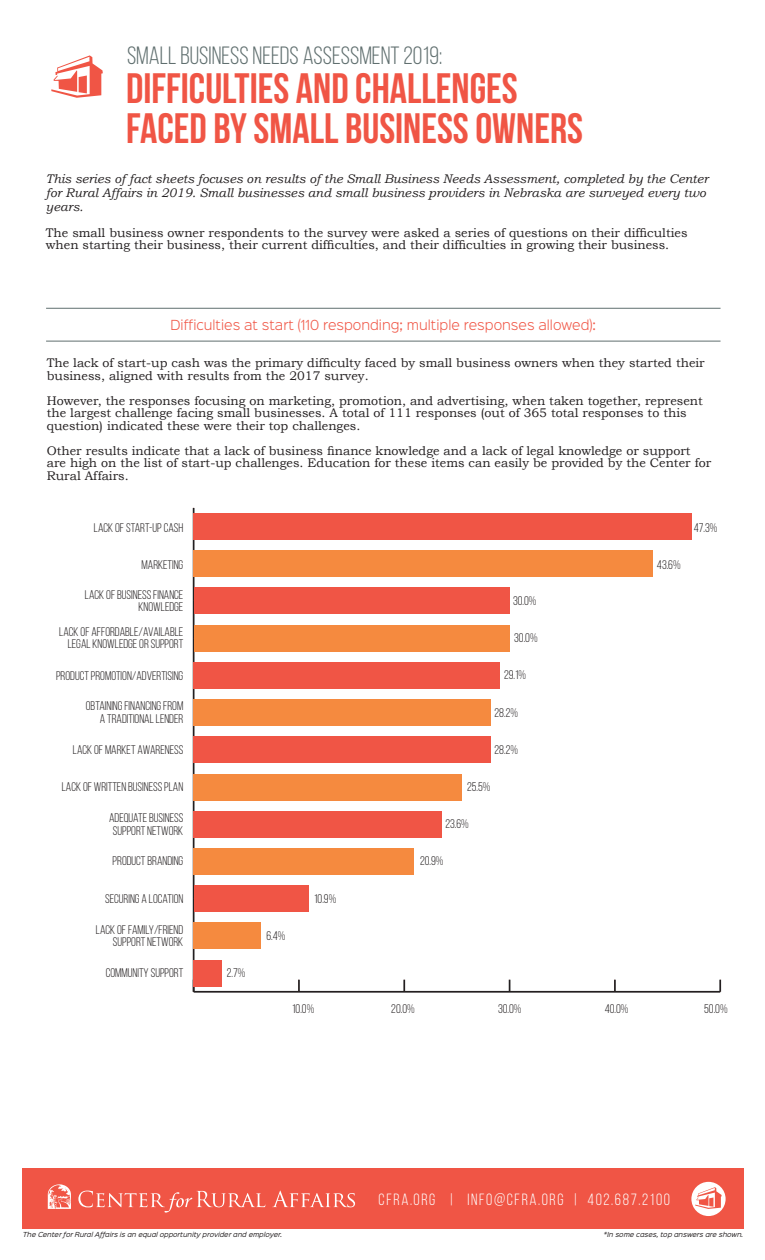
<style>
.page{position:relative;width:765px;height:1260px;background:#fff}
.page>*{position:absolute;margin:0;border:0;box-sizing:border-box;transform-origin:0 0}
.t1{font:700 42.5px/40px "Bebas Neue";color:#f05545}
.t2{font:25px "Bebas Neue";color:#606f6f}
.t3{font:16.25px "Bebas Neue";letter-spacing:.1em;color:#fff}
.t4{font:12.5px/12.5px "Bookman Old Style";color:#231f20}
.t5{font:12.5px/12.5px "Bebas Neue";color:#231f20;text-align:right}
.t6{font:italic 12.5px/13.8px "Bookman Old Style";color:#231f20}
.t7{font:300 12.5px "Sinkin Sans 300";color:#f05545}
.t8{font:italic 6.25px "Sinkin Sans 400";color:#231f20}
</style>
<div class="page">
<div style="left:22px;top:1169px;width:721px;height:60px;background:#f05545"></div>
<svg style="left:78px;top:1191px;width:187px;height:22px"></svg>
<svg style="left:272px;top:1191px;width:83px;height:16px"></svg>
<svg style="left:48px;top:1184px;width:23px;height:25px"></svg>
<div style="left:691px;top:1182px;width:35px;height:34px;background:#fff;border-radius:50%"></div>
<svg style="left:695px;top:1187px;width:27px;height:22px"></svg>
<svg style="left:51px;top:55px;width:52px;height:43px"></svg>
<hr style="left:46px;top:341px;width:675px;height:1px;background:#606f6f">
<hr style="left:46px;top:308px;width:675px;height:1px;background:#606f6f">
<hr style="left:194px;top:991px;width:526px;height:2px;background:#231f20">
<svg style="left:298px;top:980px;width:2px;height:11px"></svg>
<svg style="left:403px;top:980px;width:2px;height:11px"></svg>
<svg style="left:614px;top:980px;width:2px;height:11px"></svg>
<svg style="left:719px;top:980px;width:2px;height:12px"></svg>
<hr style="left:193px;top:508px;width:1px;height:484px;background:#231f20">
<div style="left:194px;top:513px;width:498px;height:27px;background:#f05545"></div>
<div style="left:194px;top:550px;width:459px;height:27px;background:#f58a3f"></div>
<div style="left:194px;top:588px;width:316px;height:26px;background:#f05545"></div>
<div style="left:194px;top:625px;width:316px;height:27px;background:#f58a3f"></div>
<div style="left:194px;top:662px;width:306px;height:27px;background:#f05545"></div>
<div style="left:194px;top:699px;width:297px;height:27px;background:#f58a3f"></div>
<div style="left:194px;top:736px;width:297px;height:27px;background:#f05545"></div>
<div style="left:194px;top:774px;width:268px;height:26px;background:#f58a3f"></div>
<div style="left:194px;top:811px;width:248px;height:27px;background:#f05545"></div>
<div style="left:194px;top:848px;width:220px;height:27px;background:#f58a3f"></div>
<div style="left:194px;top:885px;width:114px;height:27px;background:#f05545"></div>
<div style="left:194px;top:923px;width:67px;height:26px;background:#f58a3f"></div>
<div style="left:194px;top:960px;width:28px;height:27px;background:#f05545"></div>
<p class="t2" style="left:127px;top:42px;width:317px">SMALL BUSINESS NEEDS ASSESSMENT 2019:</p>
<p class="t1" style="left:126px;top:68px;width:458px">DIFFICULTIES AND CHALLENGES<br>FACED BY SMALL BUSINESS OWNERS</p>
<p class="t6" style="left:46px;top:172px;width:664px">This series of fact sheets focuses on results of the Small Business Needs Assessment, completed by the Center for Rural Affairs in 2019. Small businesses and small business providers in Nebraska are surveyed every two years.</p>
<p class="t4" style="left:46px;top:226px;width:643px">The small business owner respondents to the survey were asked a series of questions on their difficulties when starting their business, their current difficulties, and their difficulties in growing their business.</p>
<p class="t7" style="left:171px;top:315px;width:427px">Difficulties at start (110 responding; multiple responses allowed):</p>
<p class="t4" style="left:47px;top:357px;width:660px">The lack of start-up cash was the primary difficulty faced by small business owners when they started their business, aligned with results from the 2017 survey.</p>
<p class="t4" style="left:47px;top:394px;width:658px">However, the responses focusing on marketing, promotion, and advertising, when taken together, represent the largest challenge facing small businesses. A total of 111 responses (out of 365 total responses to this question) indicated these were their top challenges.</p>
<p class="t4" style="left:47px;top:444px;width:666px">Other results indicate that a lack of business finance knowledge and a lack of legal knowledge or support are high on the list of start-up challenges. Education for these items can easily be provided by the Center for<br>Rural Affairs.</p>
<p class="t5" style="left:94px;top:521px;width:91px">LACK OF START-UP CASH</p>
<p class="t5" style="left:694px;top:521px;width:25px">47.3%</p>
<p class="t5" style="left:142px;top:558px;width:43px">MARKETING</p>
<p class="t5" style="left:85px;top:588px;width:100px">LACK OF BUSINESS FINANCE<br>KNOWLEDGE</p>
<p class="t5" style="left:59px;top:625px;width:126px">LACK OF AFFORDABLE/AVAILABLE<br>LEGAL KNOWLEDGE OR SUPPORT</p>
<p class="t5" style="left:56px;top:669px;width:129px">PRODUCT PROMOTION/ADVERTISING</p>
<p class="t5" style="left:86px;top:700px;width:99px">OBTAINING FINANCING FROM<br>A TRADITIONAL LENDER</p>
<p class="t5" style="left:73px;top:743px;width:112px">LACK OF MARKET AWARENESS</p>
<p class="t5" style="left:62px;top:781px;width:123px">LACK OF WRITTEN BUSINESS PLAN</p>
<p class="t5" style="left:109px;top:811px;width:76px;text-align:left">ADEQUATE BUSINESS<br>SUPPORT NETWORK</p>
<p class="t5" style="left:113px;top:855px;width:72px">PRODUCT BRANDING</p>
<p class="t5" style="left:105px;top:892px;width:80px">SECURING A LOCATION</p>
<p class="t5" style="left:96px;top:923px;width:89px">LACK OF FAMILY/FRIEND<br>SUPPORT NETWORK</p>
<p class="t5" style="left:106px;top:966px;width:79px">COMMUNITY SUPPORT</p>
<p class="t5" style="left:657px;top:558px;width:25px">43.6%</p>
<p class="t5" style="left:513px;top:594px;width:25px">30.0%</p>
<p class="t5" style="left:514px;top:631px;width:25px">30.0%</p>
<p class="t5" style="left:504px;top:668px;width:24px">29.1%</p>
<p class="t5" style="left:495px;top:706px;width:25px">28.2%</p>
<p class="t5" style="left:495px;top:743px;width:25px">28.2%</p>
<p class="t5" style="left:467px;top:781px;width:25px">25.5%</p>
<p class="t5" style="left:446px;top:818px;width:25px">23.6%</p>
<p class="t5" style="left:420px;top:855px;width:25px">20.9%</p>
<p class="t5" style="left:314px;top:892px;width:24px">10.9%</p>
<p class="t5" style="left:266px;top:929px;width:20px">6.4%</p>
<p class="t5" style="left:227px;top:966px;width:20px">2.7%</p>
<p class="t5" style="left:292px;top:1002px;width:24px">10.0%</p>
<p class="t5" style="left:391px;top:1002px;width:25px">20.0%</p>
<p class="t5" style="left:498px;top:1002px;width:25px">30.0%</p>
<p class="t5" style="left:605px;top:1002px;width:25px">40.0%</p>
<p class="t5" style="left:704px;top:1002px;width:25px">50.0%</p>
<h3 class="t3" style="left:379px;top:1191px;width:293px">CFRA.ORG | INFO@CFRA.ORG | 402.687.2100</h3>
<p class="t8" style="left:23px;top:1229px;width:261px">The Center for Rural Affairs is an equal opportunity provider and employer.</p>
<p class="t8" style="left:604px;top:1229px;width:141px">*In some cases, top answers are shown.</p>
</div>
